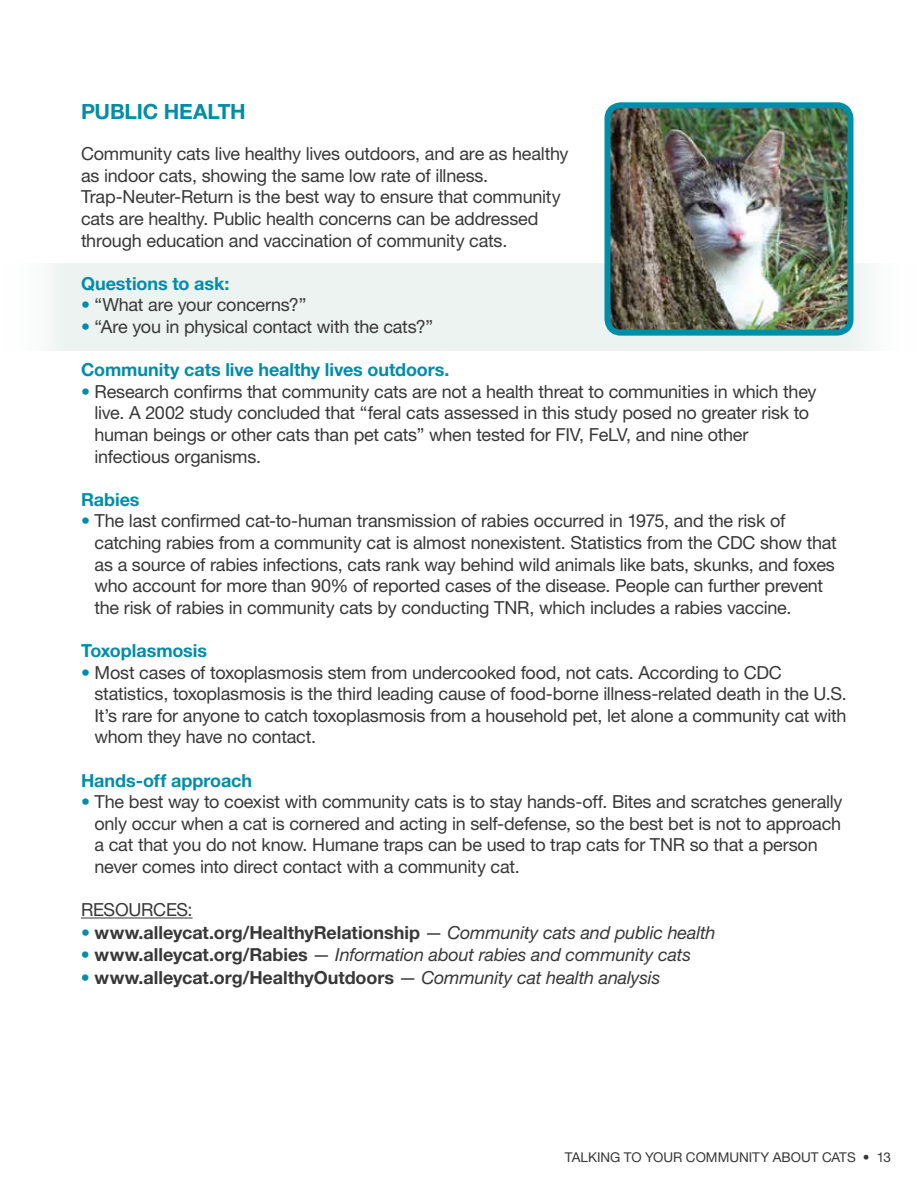
<style>
.page{position:relative;width:918px;height:1188px;background:#fff}
.page>*{position:absolute;margin:0;border:0;box-sizing:border-box;transform-origin:0 0}
.t1{font:700 21px "Helvetica Neue LT Std";letter-spacing:-.005em;color:#008da8}
.t2{font:18px/21.6px "Helvetica Neue LT Std";letter-spacing:-.015em;color:#383839}
.t3{font:700 18px "Helvetica Neue LT Std";letter-spacing:-.005em;color:#383839}
.t4{font:700 18px "Helvetica Neue LT Std";letter-spacing:-.005em;color:#008da8}
.t5{font:italic 18px "Helvetica Neue LT Std";letter-spacing:-.01em;color:#383839}
.t6{font:13.5px "Helvetica Neue LT Std";color:#383839}
.s1{color:#008da8}
.s2{font-weight:400;color:#008da8}
.s3{font-weight:400}
.s4{font-weight:400;font-style:italic}
.s5{font-style:normal;color:#008da8}
.s6{font-weight:700;font-style:normal}
.s7{font-style:normal}
</style>
<div class="page">
<div style="left:0;top:263px;width:918px;height:88px;background:#ecf3f0"></div>
<hr style="left:81px;top:918px;width:112px;height:1px;background:#383839">
<img style="left:611px;top:109px;width:236px;height:220px">
<div style="left:604px;top:102px;width:250px;height:234px;border:6px solid #008da8;border-radius:14px"></div>
<p class="t1" style="left:81px;top:98px;width:166px">PUBLIC HEALTH</p>
<p class="t2" style="left:81px;top:143px;width:489px">Community cats live healthy lives outdoors, and are as healthy as indoor cats, showing the same low rate of illness.<br>Trap-Neuter-Return is the best way to ensure that community cats are healthy. Public health concerns can be addressed through education and vaccination of community cats.</p>
<p class="t4" style="left:81px;top:272px;width:150px">Questions to ask:</p>
<p class="t2" style="left:81px;top:294px;width:227px"><span class="s1">•</span> “What are your concerns?”</p>
<p class="t2" style="left:81px;top:316px;width:354px"><span class="s1">•</span> “Are you in physical contact with the cats?”</p>
<p class="t4" style="left:81px;top:359px;width:370px">Community cats live healthy lives outdoors.</p>
<p class="t2" style="left:94px;top:380px;width:724px;text-indent:-14px"><span class="s1">•</span> Research confirms that community cats are not a health threat to communities in which they live. A 2002 study concluded that “feral cats assessed in this study posed no greater risk to human beings or other cats than pet cats” when tested for FIV, FeLV, and nine other infectious organisms.</p>
<p class="t4" style="left:81px;top:488px;width:60px">Rabies</p>
<p class="t2" style="left:94px;top:510px;width:744px;text-indent:-14px"><span class="s1">•</span> The last confirmed cat-to-human transmission of rabies occurred in 1975, and the risk of catching rabies from a community cat is almost nonexistent. Statistics from the CDC show that as a source of rabies infections, cats rank way behind wild animals like bats, skunks, and foxes who account for more than 90% of reported cases of the disease. People can further prevent the risk of rabies in community cats by conducting TNR, which includes a rabies vaccine.</p>
<p class="t4" style="left:81px;top:639px;width:128px">Toxoplasmosis</p>
<p class="t2" style="left:94px;top:661px;width:754px;text-indent:-14px"><span class="s1">•</span> Most cases of toxoplasmosis stem from undercooked food, not cats. According to CDC statistics, toxoplasmosis is the third leading cause of food-borne illness-related death in the U.S.<br>It’s rare for anyone to catch toxoplasmosis from a household pet, let alone a community cat with whom they have no contact.</p>
<p class="t4" style="left:81px;top:769px;width:173px">Hands-off approach</p>
<p class="t2" style="left:94px;top:791px;width:750px;text-indent:-14px"><span class="s1">•</span> The best way to coexist with community cats is to stay hands-off. Bites and scratches generally only occur when a cat is cornered and acting in self-defense, so the best bet is not to approach a cat that you do not know. Humane traps can be used to trap cats for TNR so that a person never comes into direct contact with a community cat.</p>
<p class="t2" style="left:81px;top:899px;width:113px">RESOURCES:</p>
<p class="t3" style="left:81px;top:921px;width:636px"><span class="s2">•</span> www.alleycat.org/HealthyRelationship <span class="s3">—</span> <span class="s4">Community cats and public health</span></p>
<p class="t5" style="left:81px;top:944px;width:612px"><span class="s5">•</span> <span class="s6">www.alleycat.org/Rabies</span> <span class="s7">—</span> Information about rabies and community cats</p>
<p class="t3" style="left:81px;top:966px;width:581px"><span class="s2">•</span> www.alleycat.org/HealthyOutdoors <span class="s3">—</span> <span class="s4">Community cat health analysis</span></p>
<p class="t6" style="left:565px;top:1149px;width:328px">TALKING TO YOUR COMMUNITY ABOUT CATS • 13</p>
</div>
